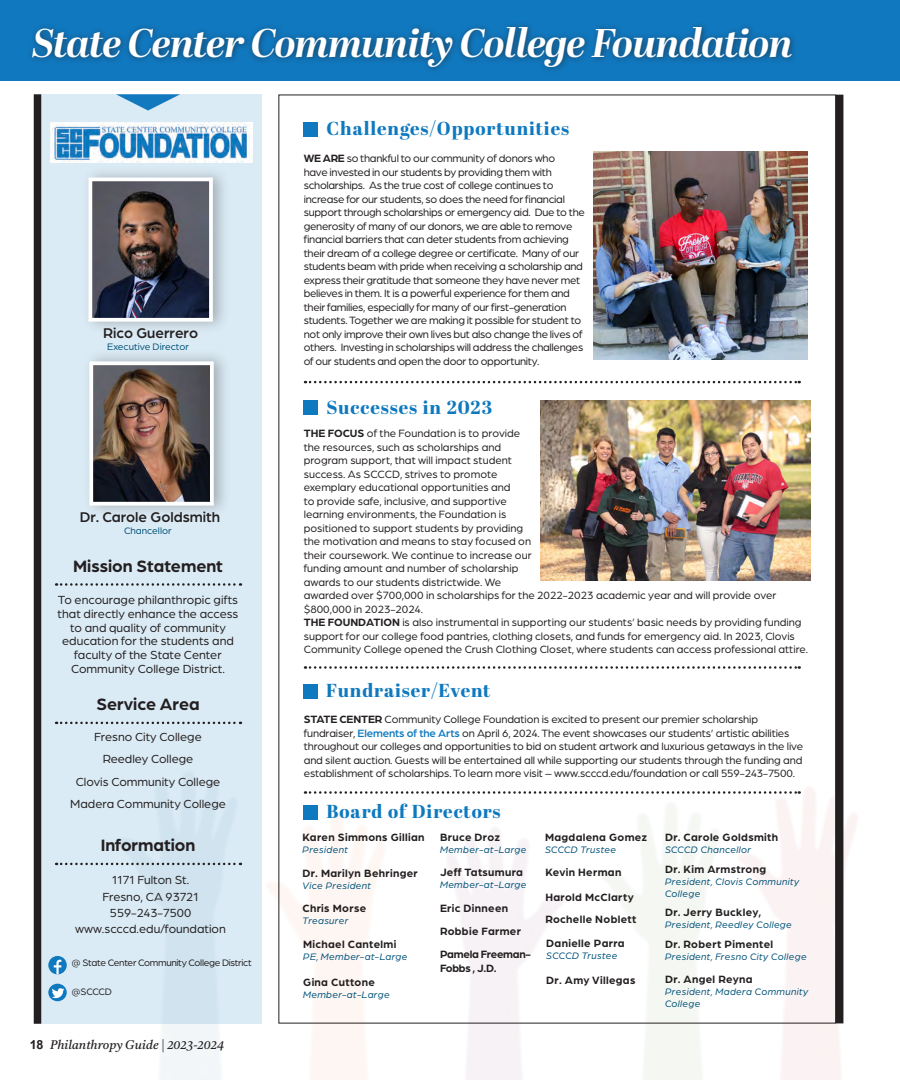
<style>
.page{position:relative;width:900px;height:1080px;background:#fff}
.page>*{position:absolute;margin:0;border:0;box-sizing:border-box;transform-origin:0 0}
.t1{font:italic 700 40px "Abril Display";letter-spacing:-.02em;color:#fff}
.Topics_Title{font:800 18.75px "Abril Display";letter-spacing:.05em;color:#0e79bf}
.Sidebar_Title{font:700 17.5px "Arboria";color:#231f20}
.Executive_Name{font:500 15px "Arboria";color:#231f20}
.Sidebar_Text{font:12.5px/13.8px "Arboria";color:#231f20;text-align:center}
.t2{font:italic 12.5px "Tiro Tamil";color:#231f20}
.Topics_Body{font:11.25px/13.5px "Arboria";letter-spacing:-.01em;color:#231f20}
.Board_of_Directors{font:700 11.25px "Arboria";letter-spacing:.03em;color:#231f20}
.Board_of_Directors-2{font:700 11.25px/13.5px "Arboria";letter-spacing:-.02em;color:#231f20}
.Board_of_Directors-3{font:italic 10px/12px "Arboria";letter-spacing:.03em;color:#025279}
.Sidebar_Text-2{font:10px "Arboria";letter-spacing:-.03em;color:#231f20}
.Executive_Title{font:10px "Arboria";color:#025279}
.s1{font-family:"Arial";font-weight:700;font-style:normal}
.s2{font-weight:700}
.s3{font-weight:500;color:#0e79bf}
</style>
<div class="page">
<img style="left:33px;top:749px;width:824px;height:331px">
<div style="left:0;top:0;width:900px;height:80px;background:#1078bf"></div>
<div style="left:34px;top:94px;width:228px;height:930px;background:#dbebf5"></div>
<div style="left:34px;top:94px;width:7px;height:930px;background:#231f20"></div>
<div style="left:836px;top:95px;width:7px;height:928px;background:#231f20"></div>
<svg style="left:116px;top:94px;width:64px;height:17px"></svg>
<svg style="left:56px;top:583px;width:185px;height:3px"></svg>
<svg style="left:56px;top:722px;width:185px;height:2px"></svg>
<svg style="left:305px;top:381px;width:495px;height:2px"></svg>
<svg style="left:305px;top:666px;width:495px;height:3px"></svg>
<svg style="left:305px;top:791px;width:495px;height:3px"></svg>
<svg style="left:56px;top:863px;width:185px;height:2px"></svg>
<svg style="left:48px;top:956px;width:19px;height:18px"></svg>
<div style="left:304px;top:400px;width:14px;height:14px;background:#0e79bf"></div>
<div style="left:304px;top:122px;width:14px;height:15px;background:#1078bf"></div>
<div style="left:304px;top:805px;width:14px;height:15px;background:#0e79bf"></div>
<div style="left:304px;top:684px;width:14px;height:15px;background:#0e79bf"></div>
<div style="left:27px;top:21px;width:772px;height:53px;background:#231f20;opacity:.6"></div>
<svg style="left:48px;top:984px;width:19px;height:17px"></svg>
<svg style="left:52px;top:988px;width:12px;height:10px"></svg>
<img style="left:50px;top:123px;width:203px;height:40px">
<img style="left:594px;top:152px;width:214px;height:208px">
<img style="left:540px;top:400px;width:270px;height:180px">
<div style="left:81px;top:165px;width:150px;height:169px;background:#231f20;opacity:.3"></div>
<img style="left:94px;top:183px;width:114px;height:134px">
<div style="left:89px;top:178px;width:124px;height:144px;border:4px solid #fff"></div>
<div style="left:82px;top:349px;width:150px;height:169px;background:#231f20;opacity:.3"></div>
<img style="left:94px;top:366px;width:115px;height:135px">
<div style="left:89px;top:361px;width:125px;height:145px;border:4px solid #fff"></div>
<p class="t1" style="left:32px;top:15px;width:762px">State Center Community College Foundation</p>
<p class="Executive_Name" style="left:103px;top:323px;width:96px">Rico Guerrero</p>
<p class="Executive_Title" style="left:107px;top:341px;width:83px">Executive Director</p>
<p class="Executive_Name" style="left:80px;top:507px;width:142px">Dr. Carole Goldsmith</p>
<p class="Executive_Title" style="left:124px;top:524px;width:49px">Chancellor</p>
<p class="Sidebar_Title" style="left:73px;top:554px;width:151px">Mission Statement</p>
<p class="Sidebar_Text" style="left:58px;top:593px;width:182px">To encourage philanthropic gifts that directly enhance the access to and quality of community education for the students and faculty of the State Center<br>Community College District.</p>
<p class="Sidebar_Title" style="left:96px;top:692px;width:105px">Service Area</p>
<p class="Sidebar_Text" style="left:94px;top:729px;width:109px">Fresno City College</p>
<p class="Sidebar_Text" style="left:103px;top:752px;width:92px">Reedley College</p>
<p class="Sidebar_Text" style="left:76px;top:774px;width:146px">Clovis Community College</p>
<p class="Sidebar_Text" style="left:70px;top:797px;width:157px">Madera Community College</p>
<p class="Sidebar_Title" style="left:101px;top:833px;width:96px">Information</p>
<p class="Sidebar_Text" style="left:112px;top:873px;width:79px">1171 Fulton St.</p>
<p class="Sidebar_Text" style="left:103px;top:889px;width:98px">Fresno, CA 93721</p>
<p class="Sidebar_Text" style="left:110px;top:905px;width:83px">559-243-7500</p>
<p class="Sidebar_Text" style="left:75px;top:921px;width:152px">www.scccd.edu/foundation</p>
<p class="Sidebar_Text-2" style="left:72px;top:956px;width:182px">@ State Center Community College District</p>
<p class="Sidebar_Text-2" style="left:72px;top:985px;width:42px">@SCCCD</p>
<p class="t2" style="left:30px;top:1036px;width:196px"><span class="s1">18</span> Philanthropy Guide | 2023-2024</p>
<p class="Topics_Title" style="left:326px;top:116px;width:244px">Challenges/Opportunities</p>
<p class="Topics_Body" style="left:304px;top:151px;width:283px"><span class="s2">WE ARE</span> so thankful to our community of donors who<br>have invested in our students by providing them with scholarships. As the true cost of college continues to increase for our students, so does the need for financial support through scholarships or emergency aid. Due to the generosity of many of our donors, we are able to remove financial barriers that can deter students from achieving their dream of a college degree or certificate. Many of our students beam with pride when receiving a scholarship and express their gratitude that someone they have never met believes in them. It is a powerful experience for them and their families, especially for many of our first-generation students. Together we are making it possible for student to not only improve their own lives but also change the lives of others. Investing in scholarships will address the challenges of our students and open the door to opportunity.</p>
<p class="Topics_Title" style="left:326px;top:394px;width:167px">Successes in 2023</p>
<p class="Topics_Body" style="left:304px;top:426px;width:474px"><span class="s2">THE FOCUS</span> of the Foundation is to provide<br>the resources, such as scholarships and<br>program support, that will impact student<br>success. As SCCCD, strives to promote<br>exemplary educational opportunities and<br>to provide safe, inclusive, and supportive<br>learning environments, the Foundation is<br>positioned to support students by providing<br>the motivation and means to stay focused on<br>their coursework. We continue to increase our<br>funding amount and number of scholarship<br>awards to our students districtwide. We<br>awarded over $700,000 in scholarships for the 2022-2023 academic year and will provide over $800,000 in 2023-2024.</p>
<p class="Topics_Body" style="left:304px;top:615px;width:506px"><span class="s2">THE FOUNDATION</span> is also instrumental in supporting our students’ basic needs by providing funding support for our college food pantries, clothing closets, and funds for emergency aid. In 2023, Clovis<br>Community College opened the Crush Clothing Closet, where students can access professional attire.</p>
<p class="Topics_Title" style="left:326px;top:678px;width:166px">Fundraiser/Event</p>
<p class="Topics_Body" style="left:304px;top:712px;width:501px"><span class="s2">STATE CENTER</span> Community College Foundation is excited to present our premier scholarship fundraiser, <span class="s3">Elements of the Arts</span> on April 6, 2024. The event showcases our students’ artistic abilities throughout our colleges and opportunities to bid on student artwork and luxurious getaways in the live and silent auction. Guests will be entertained all while supporting our students through the funding and establishment of scholarships. To learn more visit – www.scccd.edu/foundation or call 559-243-7500.</p>
<p class="Topics_Title" style="left:326px;top:798px;width:176px">Board of Directors</p>
<p class="Board_of_Directors" style="left:303px;top:829px;width:124px">Karen Simmons Gillian</p>
<p class="Board_of_Directors-3" style="left:303px;top:843px;width:47px">President</p>
<p class="Board_of_Directors" style="left:303px;top:866px;width:117px">Dr. Marilyn Behringer</p>
<p class="Board_of_Directors-3" style="left:303px;top:879px;width:70px">Vice President</p>
<p class="Board_of_Directors" style="left:303px;top:900px;width:65px">Chris Morse</p>
<p class="Board_of_Directors-3" style="left:303px;top:914px;width:47px">Treasurer</p>
<p class="Board_of_Directors" style="left:303px;top:936px;width:95px">Michael Cantelmi</p>
<p class="Board_of_Directors-3" style="left:303px;top:950px;width:106px">PE, Member-at-Large</p>
<p class="Board_of_Directors" style="left:303px;top:975px;width:73px">Gina Cuttone</p>
<p class="Board_of_Directors-3" style="left:303px;top:988px;width:88px">Member-at-Large</p>
<p class="Board_of_Directors" style="left:440px;top:829px;width:61px">Bruce Droz</p>
<p class="Board_of_Directors-3" style="left:440px;top:843px;width:88px">Member-at-Large</p>
<p class="Board_of_Directors" style="left:545px;top:829px;width:103px">Magdalena Gomez</p>
<p class="Board_of_Directors-3" style="left:545px;top:843px;width:73px">SCCCD Trustee</p>
<p class="Board_of_Directors" style="left:440px;top:865px;width:85px">Jeff Tatsumura</p>
<p class="Board_of_Directors" style="left:545px;top:864px;width:78px">Kevin Herman</p>
<p class="Board_of_Directors-3" style="left:440px;top:878px;width:88px">Member-at-Large</p>
<p class="Board_of_Directors" style="left:440px;top:900px;width:70px">Eric Dinneen</p>
<p class="Board_of_Directors" style="left:440px;top:923px;width:83px">Robbie Farmer</p>
<p class="Board_of_Directors" style="left:545px;top:889px;width:90px">Harold McClarty</p>
<p class="Board_of_Directors" style="left:545px;top:912px;width:93px">Rochelle Noblett</p>
<p class="Board_of_Directors-2" style="left:440px;top:947px;width:92px">Pamela Freeman-<br>Fobbs , J.D.</p>
<p class="Board_of_Directors" style="left:546px;top:935px;width:80px">Danielle Parra</p>
<p class="Board_of_Directors-3" style="left:546px;top:949px;width:73px">SCCCD Trustee</p>
<p class="Board_of_Directors" style="left:546px;top:973px;width:91px">Dr. Amy Villegas</p>
<p class="Board_of_Directors" style="left:665px;top:829px;width:115px">Dr. Carole Goldsmith</p>
<p class="Board_of_Directors-3" style="left:665px;top:843px;width:88px">SCCCD Chancellor</p>
<p class="Board_of_Directors" style="left:665px;top:861px;width:103px">Dr. Kim Armstrong</p>
<p class="Board_of_Directors-3" style="left:665px;top:875px;width:136px">President, Clovis Community<br>College</p>
<p class="Board_of_Directors" style="left:665px;top:905px;width:98px">Dr. Jerry Buckley,</p>
<p class="Board_of_Directors-3" style="left:665px;top:918px;width:128px">President, Reedley College</p>
<p class="Board_of_Directors" style="left:665px;top:937px;width:110px">Dr. Robert Pimentel</p>
<p class="Board_of_Directors-3" style="left:665px;top:951px;width:143px">President, Fresno City College</p>
<p class="Board_of_Directors" style="left:665px;top:971px;width:89px">Dr. Angel Reyna</p>
<p class="Board_of_Directors-3" style="left:665px;top:985px;width:145px">President, Madera Community<br>College</p>
</div>
